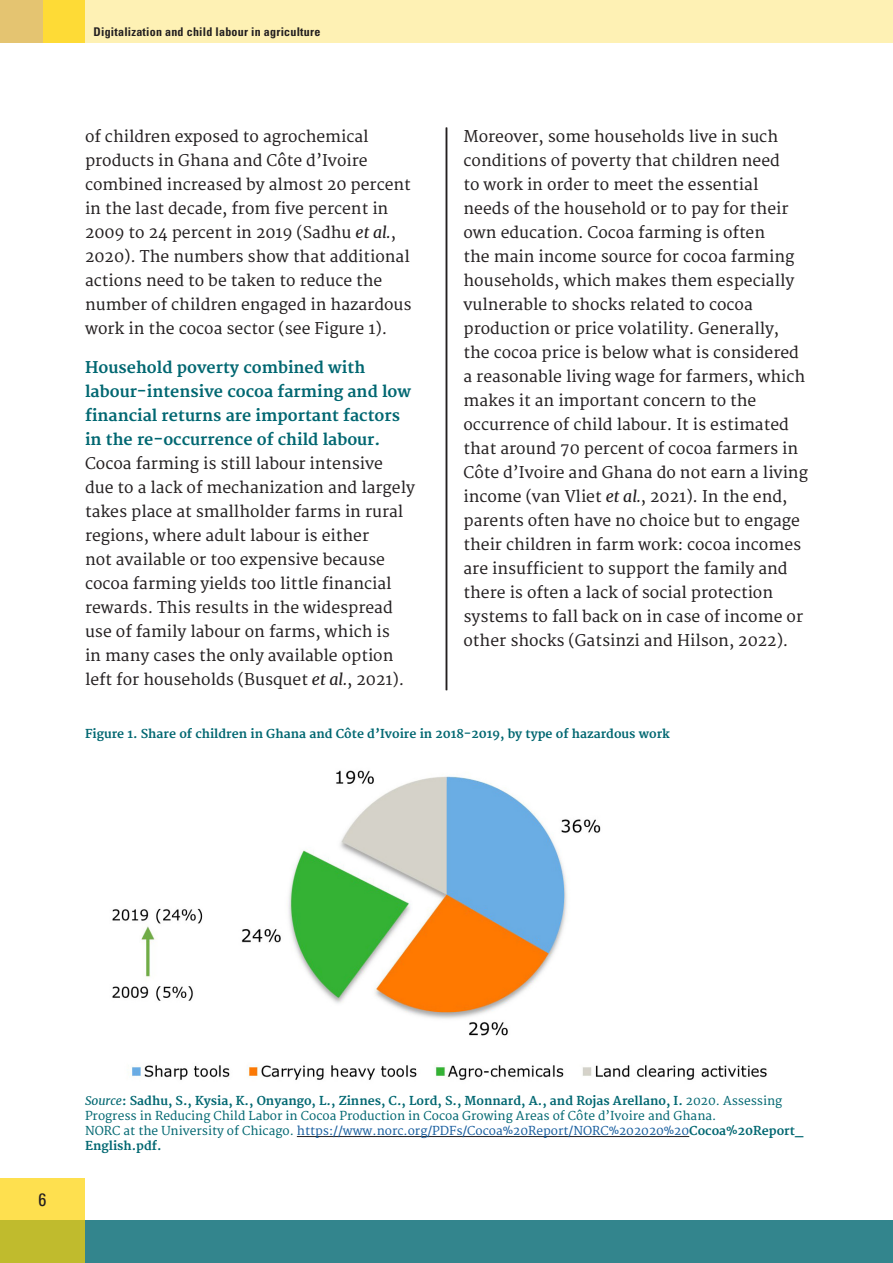
<style>
.page{position:relative;width:893px;height:1263px;background:#fff}
.page>*{position:absolute;margin:0;border:0;box-sizing:border-box;transform-origin:0 0}
.pagenumber{font:condensed 18px "Univers LT Std";color:#231f20}
.Main_text{font:15.75px/24px "Merriweather";color:#231f20}
.source{font:12px/15px "Merriweather";color:#006771}
.source-2{font:700 12px "Merriweather";color:#006771}
.t1{font:700 condensed 12px "Univers LT Std";letter-spacing:.02em;color:#231f20}
.s1{font-style:italic}
.s2{font-weight:700;color:#006771}
.s3{font-weight:700}
.s4{color:#175d9e}
</style>
<div class="page">
<div style="left:43px;top:0;width:42px;height:43px;background:#fedb36"></div>
<div style="left:0;top:0;width:43px;height:43px;background:#e4c471"></div>
<div style="left:85px;top:0;width:808px;height:43px;background:#fef1b4"></div>
<div style="left:0;top:1220px;width:893px;height:43px;background:#33858d"></div>
<svg style="left:0;top:1178px;width:85px;height:85px;background:#decd3d"></svg>
<hr style="left:446px;top:128px;width:1px;height:562px;background:#231f20">
<hr style="left:297px;top:1136px;width:392px;height:1px;background:#231f20">
<img style="left:112px;top:770px;width:655px;height:310px">
<p class="t1" style="left:94px;top:24px;width:228px">Digitalization and child labour in agriculture</p>
<p class="Main_text" style="left:85px;top:125px;width:328px">of children exposed to agrochemical products in Ghana and Côte d’Ivoire combined increased by almost 20 percent in the last decade, from five percent in 2009 to 24 percent in 2019 (Sadhu <span class="s1">et al.</span>, 2020). The numbers show that additional actions need to be taken to reduce the number of children engaged in hazardous work in the cocoa sector (see Figure 1).</p>
<p class="Main_text" style="left:85px;top:356px;width:331px"><span class="s2">Household poverty combined with labour-intensive cocoa farming and low financial returns are important factors in the re-occurrence of child labour.<br></span>Cocoa farming is still labour intensive due to a lack of mechanization and largely takes place at smallholder farms in rural regions, where adult labour is either<br>not available or too expensive because cocoa farming yields too little financial rewards. This results in the widespread use of family labour on farms, which is<br>in many cases the only available option left for households (Busquet <span class="s1">et al.</span>, 2021).</p>
<p class="Main_text" style="left:463px;top:125px;width:346px">Moreover, some households live in such conditions of poverty that children need<br>to work in order to meet the essential needs of the household or to pay for their own education. Cocoa farming is often<br>the main income source for cocoa farming households, which makes them especially vulnerable to shocks related to cocoa production or price volatility. Generally, the cocoa price is below what is considered a reasonable living wage for farmers, which makes it an important concern to the occurrence of child labour. It is estimated that around 70 percent of cocoa farmers in Côte d’Ivoire and Ghana do not earn a living income (van Vliet <span class="s1">et al.</span>, 2021). In the end, parents often have no choice but to engage their children in farm work: cocoa incomes are insufficient to support the family and there is often a lack of social protection systems to fall back on in case of income or other shocks (Gatsinzi and Hilson, 2022).</p>
<p class="source-2" style="left:85px;top:726px;width:586px">Figure 1. Share of children in Ghana and Côte d’Ivoire in 2018-2019, by type of hazardous work</p>
<p class="pagenumber" style="left:39px;top:1189px;width:9px">6</p>
<p class="source" style="left:85px;top:1094px;width:720px"><span class="s1">Source</span><span class="s3">: Sadhu, S., Kysia, K., Onyango, L., Zinnes, C., Lord, S., Monnard, A., and Rojas Arellano, I.</span> 2020. Assessing Progress in Reducing Child Labor in Cocoa Production in Cocoa Growing Areas of Côte d’Ivoire and Ghana.<br>NORC at the University of Chicago. <span class="s4">https://www.norc.org/PDFs/Cocoa%20Report/NORC%202020%20</span><span class="s3">Cocoa%20Report_ English.pdf.</span></p>
</div>
